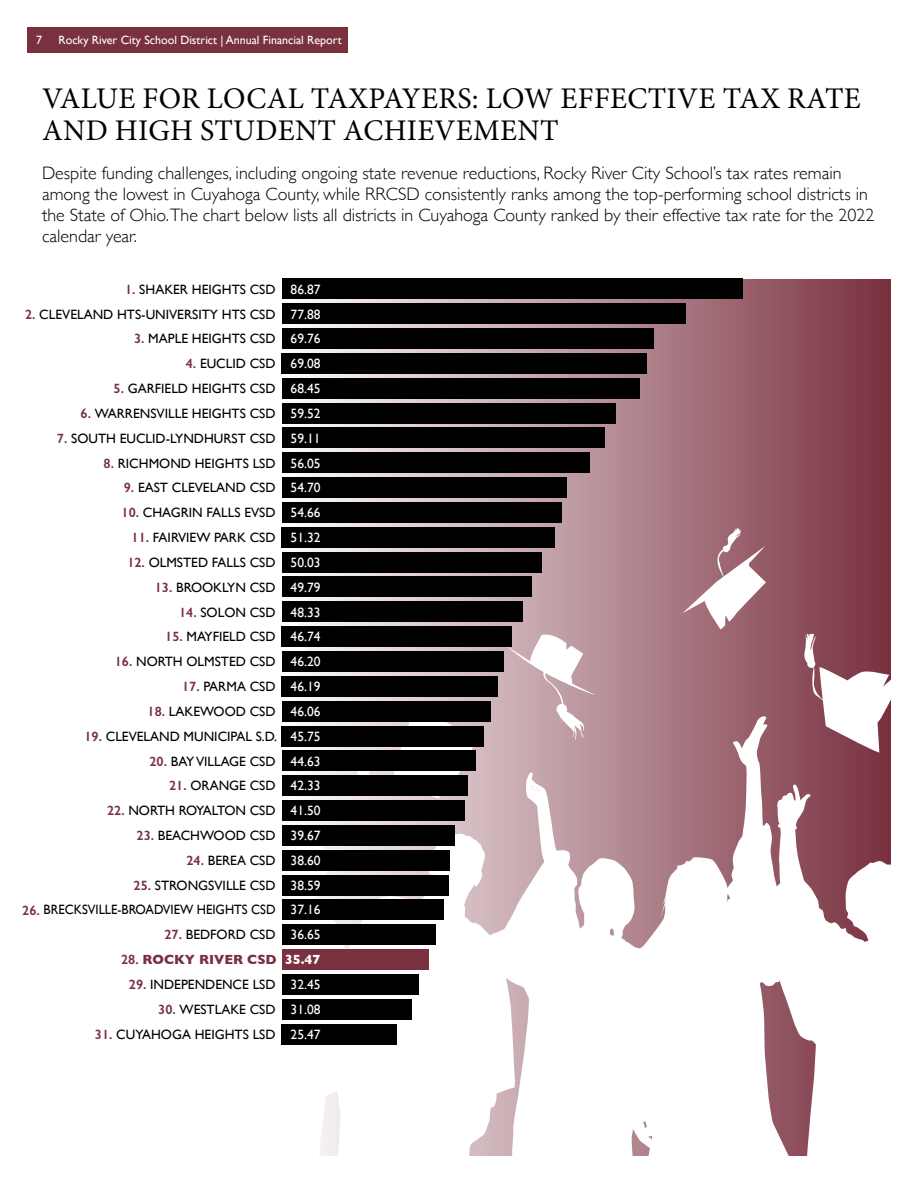
<style>
.page{position:relative;width:918px;height:1188px;background:#fff}
.page>*{position:absolute;margin:0;border:0;box-sizing:border-box;transform-origin:0 0}
.t1{font:30px/31.5px "Minion Pro";letter-spacing:.01em;color:#000}
.t2{font:300 18px/21px "Gill Sans";color:#000}
.t3{font:13.5px "Gill Sans";color:#000}
.t4{font:13.5px "Gill Sans";color:#000;scale:.94 1}
.t5{font:700 13.5px "Gill Sans";color:#79303f}
.t6{font:12px "Gill Sans";color:#fff}
.s1{font-weight:600;color:#79303f}
.s2{color:#fff}
.s3{font-weight:600}
</style>
<div class="page">
<div style="left:27px;top:27px;width:321px;height:26px;background:#79303f"></div>
<svg style="left:282px;top:279px;width:609px;height:555px;background:#a1707a"></svg>
<svg style="left:474px;top:834px;width:4px;height:322px"></svg>
<svg style="left:478px;top:772px;width:135px;height:384px"></svg>
<svg style="left:613px;top:715px;width:184px;height:441px"></svg>
<svg style="left:500px;top:633px;width:96px;height:108px"></svg>
<svg style="left:282px;top:622px;width:192px;height:534px"></svg>
<svg style="left:682px;top:527px;width:84px;height:103px"></svg>
<svg style="left:804px;top:633px;width:87px;height:120px"></svg>
<svg style="left:766px;top:785px;width:125px;height:371px"></svg>
<div style="left:282px;top:279px;width:460px;height:20px;background:#000"></div>
<div style="left:282px;top:303px;width:404px;height:21px;background:#000"></div>
<div style="left:282px;top:328px;width:371px;height:21px;background:#000"></div>
<div style="left:282px;top:353px;width:365px;height:21px;background:#000"></div>
<div style="left:282px;top:378px;width:357px;height:21px;background:#000"></div>
<div style="left:282px;top:403px;width:334px;height:20px;background:#000"></div>
<div style="left:282px;top:428px;width:323px;height:20px;background:#000"></div>
<div style="left:282px;top:453px;width:308px;height:20px;background:#000"></div>
<div style="left:282px;top:477px;width:284px;height:21px;background:#000"></div>
<div style="left:282px;top:502px;width:280px;height:21px;background:#000"></div>
<div style="left:282px;top:527px;width:273px;height:21px;background:#000"></div>
<div style="left:282px;top:552px;width:260px;height:20px;background:#000"></div>
<div style="left:282px;top:577px;width:249px;height:20px;background:#000"></div>
<div style="left:282px;top:602px;width:241px;height:20px;background:#000"></div>
<div style="left:282px;top:626px;width:230px;height:21px;background:#000"></div>
<div style="left:282px;top:651px;width:221px;height:21px;background:#000"></div>
<div style="left:282px;top:676px;width:216px;height:21px;background:#000"></div>
<div style="left:282px;top:701px;width:208px;height:20px;background:#000"></div>
<div style="left:282px;top:726px;width:202px;height:20px;background:#000"></div>
<div style="left:282px;top:751px;width:193px;height:20px;background:#000"></div>
<div style="left:282px;top:775px;width:186px;height:21px;background:#000"></div>
<div style="left:282px;top:800px;width:182px;height:21px;background:#000"></div>
<div style="left:282px;top:825px;width:173px;height:21px;background:#000"></div>
<div style="left:282px;top:850px;width:167px;height:20px;background:#000"></div>
<div style="left:282px;top:875px;width:167px;height:20px;background:#000"></div>
<div style="left:282px;top:900px;width:161px;height:20px;background:#000"></div>
<div style="left:282px;top:924px;width:154px;height:21px;background:#000"></div>
<div style="left:282px;top:949px;width:147px;height:21px;background:#79303f"></div>
<div style="left:282px;top:974px;width:136px;height:21px;background:#000"></div>
<div style="left:282px;top:999px;width:130px;height:21px;background:#000"></div>
<div style="left:282px;top:1024px;width:115px;height:20px;background:#000"></div>
<p class="t6" style="left:36px;top:33px;width:7px">7</p>
<p class="t6" style="left:58px;top:33px;width:285px">Rocky River City School District | Annual Financial Report</p>
<h1 class="t1" style="left:42px;top:83px;width:820px">VALUE FOR LOCAL TAXPAYERS: LOW EFFECTIVE TAX RATE<br>AND HIGH STUDENT ACHIEVEMENT</h1>
<p class="t2" style="left:42px;top:162px;width:834px">Despite funding challenges, including ongoing state revenue reductions, Rocky River City School’s tax rates remain among the lowest in Cuyahoga County, while RRCSD consistently ranks among the top-performing school districts in the State of Ohio.The chart below lists all districts in Cuyahoga County ranked by their effective tax rate for the 2022 calendar year.</p>
<p class="t3" style="left:125px;top:281px;width:197px"><span class="s1">1.</span> SHAKER HEIGHTS CSD <span class="s2">86.87</span></p>
<p class="t3" style="left:25px;top:306px;width:297px"><span class="s1">2.</span> CLEVELAND HTS-UNIVERSITY HTS CSD <span class="s2">77.88</span></p>
<p class="t3" style="left:134px;top:331px;width:188px"><span class="s1">3.</span> MAPLE HEIGHTS CSD <span class="s2">69.76</span></p>
<p class="t3" style="left:186px;top:356px;width:136px"><span class="s1">4.</span> EUCLID CSD <span class="s2">69.08</span></p>
<p class="t3" style="left:114px;top:381px;width:209px"><span class="s1">5.</span> GARFIELD HEIGHTS CSD <span class="s2">68.45</span></p>
<p class="t3" style="left:81px;top:405px;width:241px"><span class="s1">6.</span> WARRENSVILLE HEIGHTS CSD <span class="s2">59.52</span></p>
<p class="t3" style="left:57px;top:430px;width:265px"><span class="s1">7.</span> SOUTH EUCLID-LYNDHURST CSD <span class="s2">59.11</span></p>
<p class="t3" style="left:104px;top:455px;width:218px"><span class="s1">8.</span> RICHMOND HEIGHTS LSD <span class="s2">56.05</span></p>
<p class="t3" style="left:124px;top:480px;width:198px"><span class="s1">9.</span> EAST CLEVELAND CSD <span class="s2">54.70</span></p>
<p class="t3" style="left:122px;top:505px;width:201px"><span class="s1">10.</span> CHAGRIN FALLS EVSD <span class="s2">54.66</span></p>
<p class="t3" style="left:132px;top:530px;width:190px"><span class="s1">11.</span> FAIRVIEW PARK CSD <span class="s2">51.32</span></p>
<p class="t3" style="left:127px;top:554px;width:195px"><span class="s1">12.</span> OLMSTED FALLS CSD <span class="s2">50.03</span></p>
<p class="t3" style="left:155px;top:579px;width:167px"><span class="s1">13.</span> BROOKLYN CSD <span class="s2">49.79</span></p>
<p class="t3" style="left:179px;top:604px;width:143px"><span class="s1">14.</span> SOLON CSD <span class="s2">48.33</span></p>
<p class="t3" style="left:165px;top:629px;width:157px"><span class="s1">15.</span> MAYFIELD CSD <span class="s2">46.74</span></p>
<p class="t3" style="left:115px;top:654px;width:207px"><span class="s1">16.</span> NORTH OLMSTED CSD <span class="s2">46.20</span></p>
<p class="t3" style="left:182px;top:679px;width:140px"><span class="s1">17.</span> PARMA CSD <span class="s2">46.19</span></p>
<p class="t3" style="left:148px;top:703px;width:175px"><span class="s1">18.</span> LAKEWOOD CSD <span class="s2">46.06</span></p>
<p class="t3" style="left:84px;top:728px;width:238px"><span class="s1">19.</span> CLEVELAND MUNICIPAL S.D. <span class="s2">45.75</span></p>
<p class="t3" style="left:149px;top:753px;width:173px"><span class="s1">20.</span> BAY VILLAGE CSD <span class="s2">44.63</span></p>
<p class="t3" style="left:169px;top:778px;width:153px"><span class="s1">21.</span> ORANGE CSD <span class="s2">42.33</span></p>
<p class="t3" style="left:107px;top:803px;width:215px"><span class="s1">22.</span> NORTH ROYALTON CSD <span class="s2">41.50</span></p>
<p class="t3" style="left:137px;top:828px;width:186px"><span class="s1">23.</span> BEACHWOOD CSD <span class="s2">39.67</span></p>
<p class="t3" style="left:186px;top:852px;width:136px"><span class="s1">24.</span> BEREA CSD <span class="s2">38.60</span></p>
<p class="t3" style="left:134px;top:877px;width:188px"><span class="s1">25.</span> STRONGSVILLE CSD <span class="s2">38.59</span></p>
<p class="t4" style="left:22px;top:902px;width:319px"><span class="s1">26.</span> BRECKSVILLE-BROADVIEW HEIGHTS CSD <span class="s2">37.16</span></p>
<p class="t3" style="left:164px;top:927px;width:158px"><span class="s1">27.</span> BEDFORD CSD <span class="s2">36.65</span></p>
<p class="t5" style="left:121px;top:949px;width:201px"><span class="s3">28.</span> ROCKY RIVER CSD <span class="s2">35.47</span></p>
<p class="t3" style="left:129px;top:976px;width:193px"><span class="s1">29.</span> INDEPENDENCE LSD <span class="s2">32.45</span></p>
<p class="t3" style="left:158px;top:1001px;width:164px"><span class="s1">30.</span> WESTLAKE CSD <span class="s2">31.08</span></p>
<p class="t3" style="left:95px;top:1026px;width:227px"><span class="s1">31.</span> CUYAHOGA HEIGHTS LSD <span class="s2">25.47</span></p>
</div>
